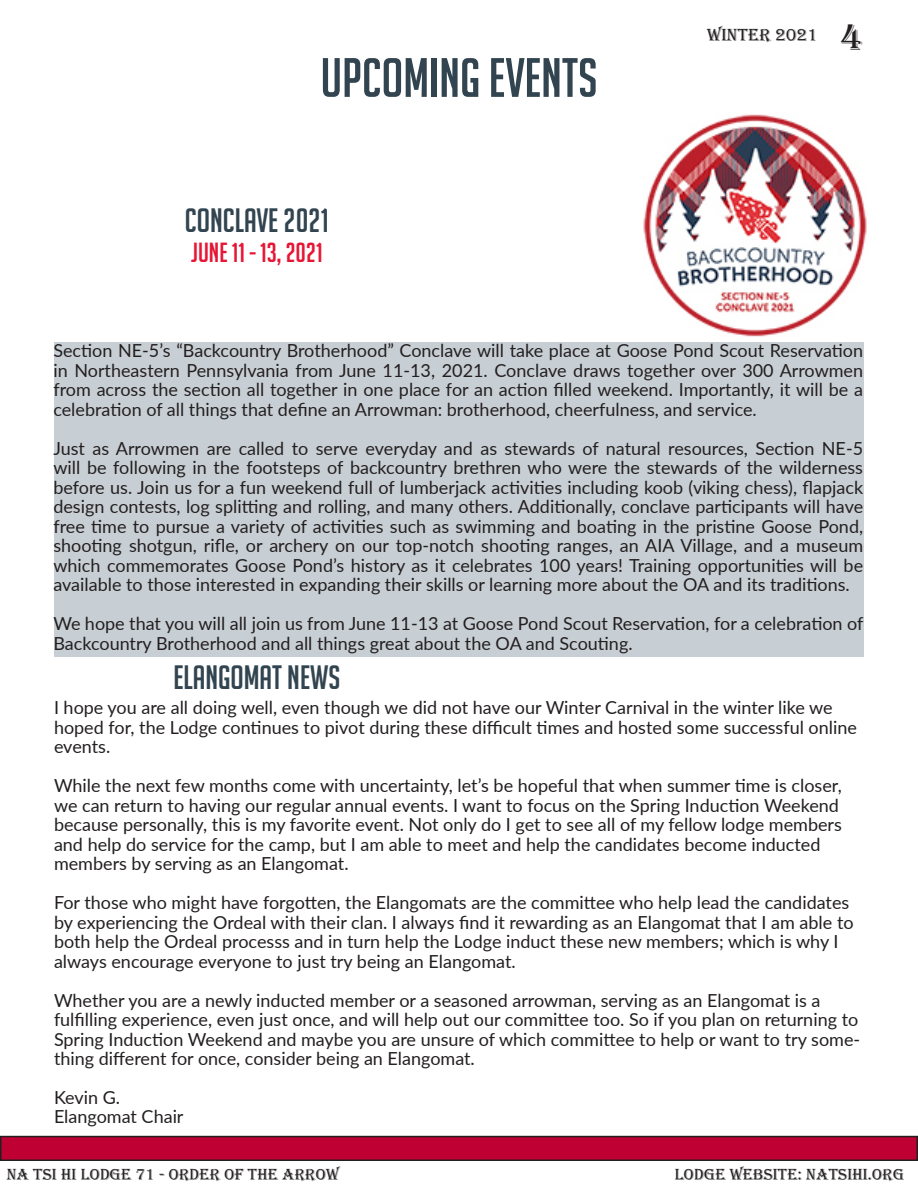
<style>
.page{position:relative;width:918px;height:1188px;background:#fff}
.page>*{position:absolute;margin:0;border:0;box-sizing:border-box;transform-origin:0 0}
.t1{font:54px "Big Noodle Titling";color:#31444f}
.t2{font:33px "Big Noodle Titling";color:#31444f}
.t3{font:27px "Big Noodle Titling";color:#e61635}
.t4{font:18px/19.5px "Lato";color:#231f20}
.t5{font:18px "Algerian";color:#231f20}
.t6{font:16.5px "Algerian";color:#231f20}
.s1{font-size:39px}
</style>
<div class="page">
<div style="left:1px;top:1137px;width:916px;height:23px;background:#bf0032"></div>
<div style="left:0;top:1136px;width:918px;height:25px;border:2px solid #231f20"></div>
<div style="left:54px;top:343px;width:810px;height:314px;background:#c8cfd4"></div>
<img style="left:643px;top:114px;width:224px;height:223px">
<h1 class="t1" style="left:320px;top:49px;width:279px">UPCOMING EVENTS</h1>
<h2 class="t2" style="left:185px;top:202px;width:145px">CONCLAVE 2021</h2>
<h3 class="t3" style="left:191px;top:238px;width:133px">JUNE 11 - 13, 2021</h3>
<p class="t5" style="left:707px;top:25px;width:158px">WINTER 2021 <span class="s1">4</span></p>
<p class="t4" style="left:53px;top:340px;width:811px;text-align:justify">Section NE-5’s “Backcountry Brotherhood” Conclave will take place at Goose Pond Scout Reservation in Northeastern Pennsylvania from June 11-13, 2021. Conclave draws together over 300 Arrowmen from across the section all together in one place for an action filled weekend. Importantly, it will be a celebration of all things that define an Arrowman: brotherhood, cheerfulness, and service.</p>
<p class="t4" style="left:53px;top:438px;width:811px;text-align:justify">Just as Arrowmen are called to serve everyday and as stewards of natural resources, Section NE-5 will be following in the footsteps of backcountry brethren who were the stewards of the wilderness before us. Join us for a fun weekend full of lumberjack activities including koob (viking chess), flapjack design contests, log splitting and rolling, and many others. Additionally, conclave participants will have free time to pursue a variety of activities such as swimming and boating in the pristine Goose Pond, shooting shotgun, rifle, or archery on our top-notch shooting ranges, an AIA Village, and a museum which commemorates Goose Pond’s history as it celebrates 100 years! Training opportunities will be available to those interested in expanding their skills or learning more about the OA and its traditions.</p>
<p class="t4" style="left:53px;top:613px;width:812px">We hope that you will all join us from June 11-13 at Goose Pond Scout Reservation, for a celebration of<br>Backcountry Brotherhood and all things great about the OA and Scouting.</p>
<h2 class="t2" style="left:173px;top:660px;width:169px">ELANGOMAT NEWS</h2>
<p class="t4" style="left:54px;top:697px;width:804px">I hope you are all doing well, even though we did not have our Winter Carnival in the winter like we hoped for, the Lodge continues to pivot during these difficult times and hosted some successful online events.</p>
<p class="t4" style="left:54px;top:775px;width:789px">While the next few months come with uncertainty, let’s be hopeful that when summer time is closer, we can return to having our regular annual events. I want to focus on the Spring Induction Weekend because personally, this is my favorite event. Not only do I get to see all of my fellow lodge members and help do service for the camp, but I am able to meet and help the candidates become inducted members by serving as an Elangomat.</p>
<p class="t4" style="left:54px;top:892px;width:801px">For those who might have forgotten, the Elangomats are the committee who help lead the candidates by experiencing the Ordeal with their clan. I always find it rewarding as an Elangomat that I am able to both help the Ordeal processs and in turn help the Lodge induct these new members; which is why I always encourage everyone to just try being an Elangomat.</p>
<p class="t4" style="left:54px;top:989px;width:808px">Whether you are a newly inducted member or a seasoned arrowman, serving as an Elangomat is a fulfilling experience, even just once, and will help out our committee too. So if you plan on returning to Spring Induction Weekend and maybe you are unsure of which committee to help or want to try some&shy;thing different for once, consider being an Elangomat.</p>
<p class="t4" style="left:54px;top:1087px;width:131px">Kevin G.<br>Elangomat Chair</p>
<p class="t6" style="left:7px;top:1166px;width:334px">NA TSI HI LODGE 71 - ORDER OF THE ARROW</p>
<p class="t6" style="left:675px;top:1166px;width:231px">LODGE WEBSITE: NATSIHI.ORG</p>
</div>
